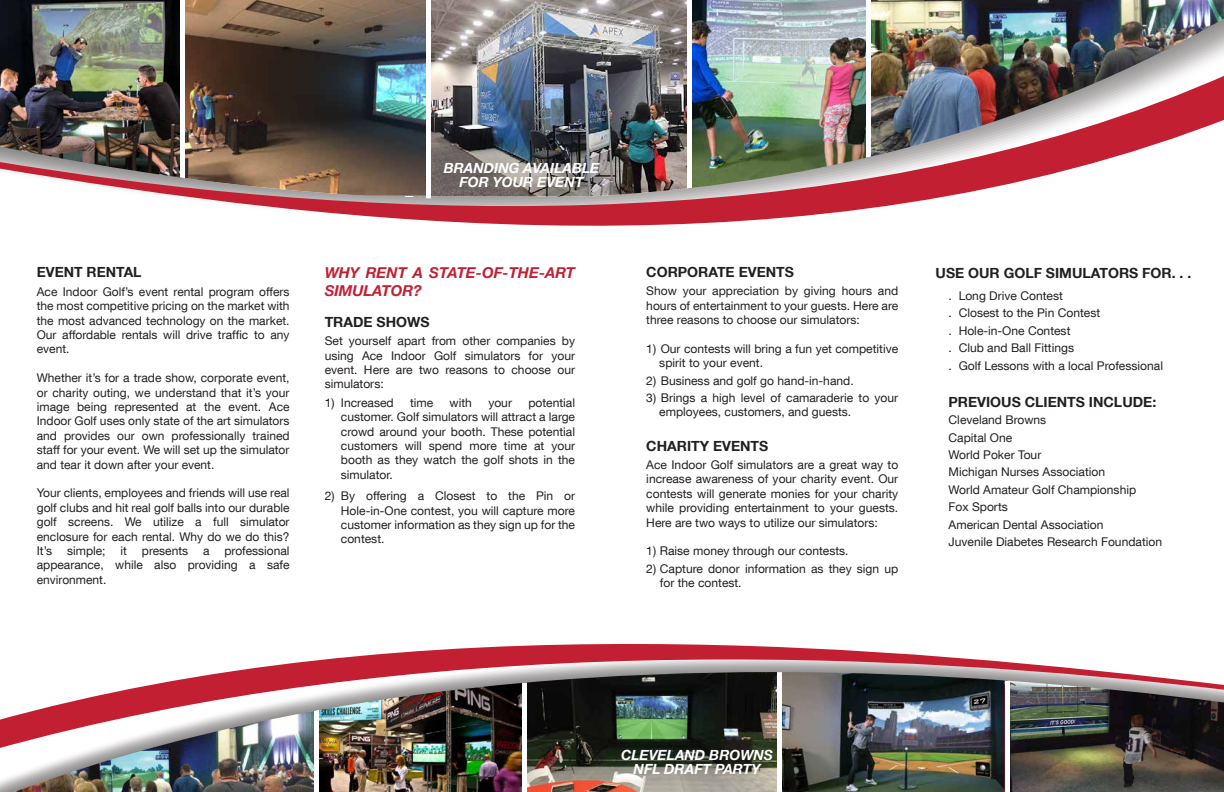
<style>
.page{position:relative;width:1224px;height:792px;background:#fff}
.page>*{position:absolute;margin:0;border:0;box-sizing:border-box;transform-origin:0 0}
.t1{font:italic 700 15px/18px "Helvetica Neue LT Com";color:#c22032}
.t2{font:700 14px "Helvetica Neue LT Com";color:#231f20}
.t3{font:italic 700 14px/14px "Helvetica Neue LT Com";color:#fff;text-align:center}
.t4{font:12px/14.4px "Helvetica Neue LT Com";color:#231f20;text-align:justify}
</style>
<div class="page">
<svg style="left:54px;top:157px;width:1060px;height:69px"></svg>
<svg style="left:0;top:644px;width:1181px;height:104px"></svg>
<img style="left:871px;top:0;width:353px;height:157px">
<img style="left:413px;top:0;width:289px;height:197px">
<img style="left:0;top:0;width:180px;height:178px">
<img style="left:692px;top:0;width:177px;height:188px">
<img style="left:182px;top:0;width:244px;height:196px">
<div style="left:180px;top:0;width:5px;height:181px;background:#fff"></div>
<div style="left:426px;top:0;width:5px;height:205px;background:#fff"></div>
<div style="left:687px;top:0;width:5px;height:203px;background:#fff"></div>
<div style="left:866px;top:0;width:5px;height:178px;background:#fff"></div>
<img style="left:527px;top:672px;width:478px;height:120px">
<img style="left:309px;top:683px;width:213px;height:109px">
<img style="left:1010px;top:680px;width:214px;height:112px">
<img style="left:14px;top:710px;width:300px;height:82px">
<svg style="left:314px;top:672px;width:5px;height:120px"></svg>
<div style="left:522px;top:672px;width:5px;height:120px;background:#fff"></div>
<div style="left:777px;top:672px;width:5px;height:120px;background:#fff"></div>
<div style="left:1005px;top:672px;width:5px;height:120px;background:#fff"></div>
<p class="t2" style="left:37px;top:264px;width:106px">EVENT RENTAL</p>
<p class="t4" style="left:37px;top:284px;width:254px">Ace Indoor Golf’s event rental program offers the most competitive pricing on the market with the most advanced technology on the market.<br>Our affordable rentals will drive traffic to any event.</p>
<p class="t4" style="left:37px;top:370px;width:254px">Whether it’s for a trade show, corporate event, or charity outing, we understand that it’s your image being represented at the event. Ace Indoor Golf uses only state of the art simulators and provides our own professionally trained staff for your event. We will set up the simulator and tear it down after your event.</p>
<p class="t4" style="left:37px;top:486px;width:254px">Your clients, employees and friends will use real golf clubs and hit real golf balls into our durable golf screens. We utilize a full simulator enclosure for each rental. Why do we do this?<br>It’s simple; it presents a professional appearance, while also providing a safe environment.</p>
<p class="t3" style="left:444px;top:161px;width:157px">BRANDING AVAILABLE<br>FOR YOUR EVENT</p>
<p class="t1" style="left:325px;top:263px;width:252px">WHY RENT A STATE-OF-THE-ART<br>SIMULATOR?</p>
<p class="t2" style="left:325px;top:313px;width:106px">TRADE SHOWS</p>
<p class="t4" style="left:325px;top:333px;width:252px">Set yourself apart from other companies by using Ace Indoor Golf simulators for your event. Here are two reasons to choose our simulators:</p>
<p class="t4" style="left:325px;top:395px;width:70px">1) Increased</p>
<p class="t4" style="left:410px;top:395px;width:25px">time</p>
<p class="t4" style="left:450px;top:395px;width:24px">with</p>
<p class="t4" style="left:488px;top:395px;width:25px">your</p>
<p class="t4" style="left:341px;top:395px;width:236px;text-indent:187px">potential customer. Golf simulators will attract a large crowd around your booth. These potential customers will spend more time at your booth as they watch the golf shots in the simulator.</p>
<p class="t4" style="left:341px;top:488px;width:236px;text-indent:-16px">2) By offering a Closest to the Pin or Hole-in-One contest, you will capture more customer information as they sign up for the contest.</p>
<p class="t2" style="left:646px;top:263px;width:149px">CORPORATE EVENTS</p>
<p class="t4" style="left:646px;top:283px;width:254px">Show your appreciation by giving hours and hours of entertainment to your guests. Here are three reasons to choose our simulators:</p>
<p class="t4" style="left:659px;top:341px;width:240px;text-indent:-13px">1) Our contests will bring a fun yet competitive spirit to your event.</p>
<p class="t4" style="left:646px;top:373px;width:209px">2) Business and golf go hand-in-hand.</p>
<p class="t4" style="left:659px;top:390px;width:240px;text-indent:-13px">3) Brings a high level of camaraderie to your employees, customers, and guests.</p>
<p class="t2" style="left:646px;top:437px;width:124px">CHARITY EVENTS</p>
<p class="t4" style="left:646px;top:457px;width:254px">Ace Indoor Golf simulators are a great way to increase awareness of your charity event. Our contests will generate monies for your charity while providing entertainment to your guests.<br>Here are two ways to utilize our simulators:</p>
<p class="t4" style="left:646px;top:544px;width:204px">1) Raise money through our contests.</p>
<p class="t4" style="left:660px;top:561px;width:240px;text-indent:-14px">2) Capture donor information as they sign up for the contest.</p>
<p class="t2" style="left:936px;top:264px;width:257px">USE OUR GOLF SIMULATORS FOR. . .</p>
<p class="t4" style="left:949px;top:287px;width:216px;line-height:17.4px;text-align:left">. Long Drive Contest<br>. Closest to the Pin Contest<br>. Hole-in-One Contest<br>. Club and Ball Fittings<br>. Golf Lessons with a local Professional</p>
<p class="t2" style="left:949px;top:393px;width:209px">PREVIOUS CLIENTS INCLUDE:</p>
<p class="t4" style="left:949px;top:411px;width:215px;line-height:17.4px;text-align:left">Cleveland Browns<br>Capital One<br>World Poker Tour<br>Michigan Nurses Association<br>World Amateur Golf Championship<br>Fox Sports<br>American Dental Association<br>Juvenile Diabetes Research Foundation</p>
<p class="t3" style="left:621px;top:748px;width:153px">CLEVELAND BROWNS<br>NFL DRAFT PARTY</p>
</div>
